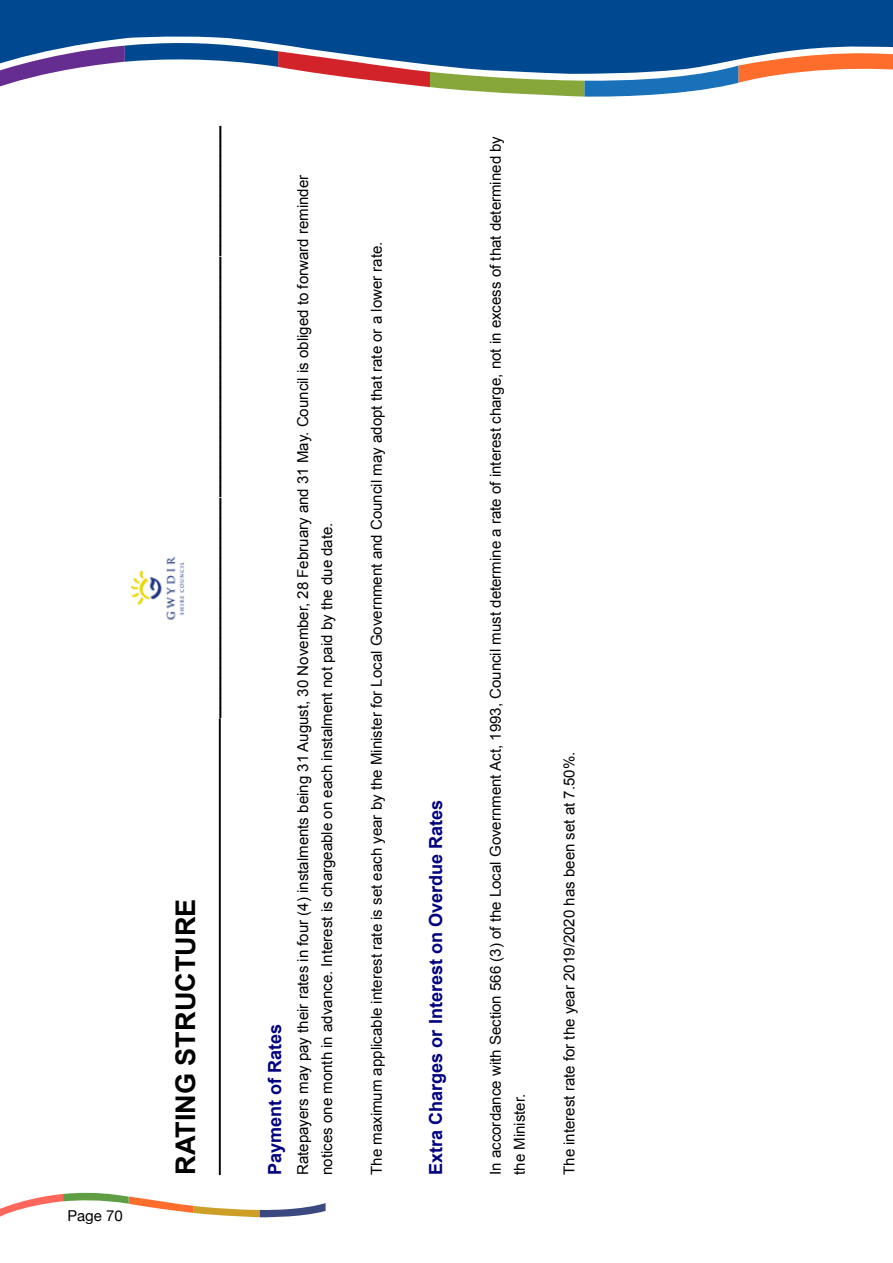
<style>
.page{position:relative;width:893px;height:1263px;background:#fff}
.page>*{position:absolute;margin:0;border:0;box-sizing:border-box;transform-origin:0 0}
.t1{font:700 27.15px "Arial";color:#000}
.t2{font:700 18px "Arial";color:#000}
.t3{font:700 18px "Arial";color:#000080}
.t4{font:15px/24.2px "Arial";color:#000}
.t5{font:15px "Helvetica Neue";color:#000}
</style>
<div class="page">
<svg style="left:0;top:1192px;width:326px;height:26px"></svg>
<div style="left:0;top:0;width:893px;height:42px;background:#004990"></div>
<svg style="left:0;top:42px;width:893px;height:55px"></svg>
<hr style="left:219px;top:718px;width:2px;height:457px;background:#000">
<img style="left:130px;top:556px;width:55px;height:64px">
<p class="t5" style="left:67px;top:1204px;width:57px">Page 70</p>
<p class="t2" style="left:200px;top:718px;width:594px;rotate:-90deg">___________________________________________________________</p>
<h1 class="t1" style="left:168px;top:1175px;width:278px;rotate:-90deg">RATING STRUCTURE</h1>
<p class="t3" style="left:263px;top:1175px;width:153px;rotate:-90deg">Payment of Rates</p>
<p class="t4" style="left:291px;top:1175px;width:1002px;rotate:-90deg">Ratepayers may pay their rates in four (4) instalments being 31 August, 30 November, 28 February and 31 May. Council is obliged to forward reminder notices one month in advance. Interest is chargeable on each instalment not paid by the due date.</p>
<p class="t4" style="left:365px;top:1175px;width:935px;rotate:-90deg">The maximum applicable interest rate is set each year by the Minister for Local Government and Council may adopt that rate or a lower rate.</p>
<p class="t3" style="left:424px;top:1175px;width:377px;rotate:-90deg">Extra Charges or Interest on Overdue Rates</p>
<p class="t4" style="left:484px;top:1175px;width:1040px;rotate:-90deg">In accordance with Section 566 (3) of the Local Government Act, 1993, Council must determine a rate of interest charge, not in excess of that determined by the Minister.</p>
<p class="t4" style="left:557px;top:1175px;width:425px;rotate:-90deg">The interest rate for the year 2019/2020 has been set at 7.50%.</p>
</div>
